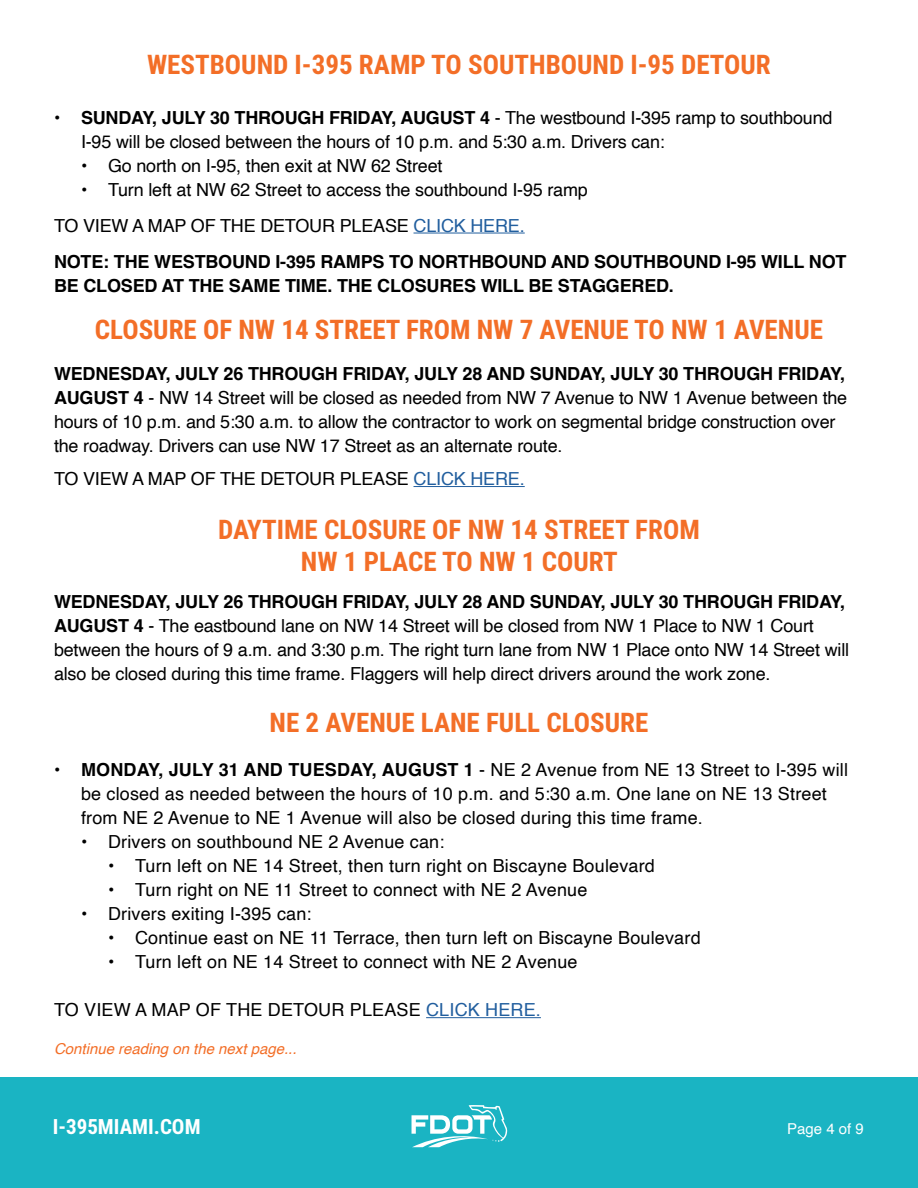
<style>
.page{position:relative;width:918px;height:1188px;background:#fff}
.page>*{position:absolute;margin:0;border:0;box-sizing:border-box;transform-origin:0 0}
.t1{font:700 27px/32.4px "Roboto Condensed";color:#f36e27;text-align:center}
.t2{font:700 21px "Roboto Condensed";color:#fff}
.t3{font:18px/24px "Helvetica";letter-spacing:-.01em;color:#000}
.t4{font:18px/24px "Helvetica";letter-spacing:.01em;color:#000}
.t5{font:700 18px "Helvetica";letter-spacing:-.01em;color:#000}
.t6{font:italic 15px "Helvetica";color:#f36e27}
.t7{font:15px "Helvetica";color:#fff}
.s1{font-weight:700}
.s2{color:#215e9e}
</style>
<div class="page">
<div style="left:0;top:1077px;width:918px;height:111px;background:#1ab4c3"></div>
<svg style="left:412px;top:1105px;width:95px;height:42px"></svg>
<hr style="left:414px;top:486px;width:111px;height:1px;background:#215e9e">
<hr style="left:414px;top:233px;width:111px;height:1px;background:#215e9e">
<hr style="left:426px;top:1017px;width:115px;height:1px;background:#215e9e">
<h1 class="t1" style="left:147px;top:47px;width:625px">WESTBOUND I-395 RAMP TO SOUTHBOUND I-95 DETOUR</h1>
<p class="t3" style="left:81px;top:106px;width:753px;text-indent:-27px"><span class="s1">• SUNDAY, JULY 30 THROUGH FRIDAY, AUGUST 4</span> - The westbound I-395 ramp to southbound<br>I-95 will be closed between the hours of 10 p.m. and 5:30 a.m. Drivers can:</p>
<p class="t3" style="left:81px;top:154px;width:363px">• Go north on I-95, then exit at NW 62 Street</p>
<p class="t3" style="left:54px;top:172px;width:794px;line-height:36px;text-indent:27px">• Turn left at NW 62 Street to access the southbound I-95 ramp<br>TO VIEW A MAP OF THE DETOUR PLEASE <span class="s2">CLICK HERE.<br></span><span class="s1">NOTE: THE WESTBOUND I-395 RAMPS TO NORTHBOUND AND SOUTHBOUND I-95 WILL NOT</span></p>
<p class="t5" style="left:54px;top:274px;width:621px">BE CLOSED AT THE SAME TIME. THE CLOSURES WILL BE STAGGERED.</p>
<h1 class="t1" style="left:95px;top:313px;width:730px">CLOSURE OF NW 14 STREET FROM NW 7 AVENUE TO NW 1 AVENUE</h1>
<p class="t3" style="left:54px;top:362px;width:795px"><span class="s1">WEDNESDAY, JULY 26 THROUGH FRIDAY, JULY 28 AND SUNDAY, JULY 30 THROUGH FRIDAY, AUGUST 4</span> - NW 14 Street will be closed as needed from NW 7 Avenue to NW 1 Avenue between the hours of 10 p.m. and 5:30 a.m. to allow the contractor to work on segmental bridge construction over the roadway. Drivers can use NW 17 Street as an alternate route.</p>
<p class="t3" style="left:54px;top:467px;width:472px">TO VIEW A MAP OF THE DETOUR PLEASE <span class="s2">CLICK HERE.</span></p>
<h1 class="t1" style="left:218px;top:512px;width:483px">DAYTIME CLOSURE OF NW 14 STREET FROM<br>NW 1 PLACE TO NW 1 COURT</h1>
<p class="t3" style="left:54px;top:590px;width:797px"><span class="s1">WEDNESDAY, JULY 26 THROUGH FRIDAY, JULY 28 AND SUNDAY, JULY 30 THROUGH FRIDAY, AUGUST 4</span> - The eastbound lane on NW 14 Street will be closed from NW 1 Place to NW 1 Court between the hours of 9 a.m. and 3:30 p.m. The right turn lane from NW 1 Place onto NW 14 Street will also be closed during this time frame. Flaggers will help direct drivers around the work zone.</p>
<h1 class="t1" style="left:270px;top:705px;width:380px">NE 2 AVENUE LANE FULL CLOSURE</h1>
<p class="t4" style="left:81px;top:759px;width:769px;text-indent:-27px"><span class="s1">• MONDAY, JULY 31 AND TUESDAY, AUGUST 1</span> - NE 2 Avenue from NE 13 Street to I-395 will be closed as needed between the hours of 10 p.m. and 5:30 a.m. One lane on NE 13 Street from NE 2 Avenue to NE 1 Avenue will also be closed during this time frame.</p>
<p class="t4" style="left:81px;top:831px;width:365px">• Drivers on southbound NE 2 Avenue can:</p>
<p class="t4" style="left:108px;top:855px;width:548px">• Turn left on NE 14 Street, then turn right on Biscayne Boulevard</p>
<p class="t4" style="left:108px;top:879px;width:481px">• Turn right on NE 11 Street to connect with NE 2 Avenue</p>
<p class="t4" style="left:81px;top:903px;width:232px">• Drivers exiting I-395 can:</p>
<p class="t4" style="left:108px;top:926px;width:594px">• Continue east on NE 11 Terrace, then turn left on Biscayne Boulevard</p>
<p class="t4" style="left:108px;top:950px;width:471px">• Turn left on NE 14 Street to connect with NE 2 Avenue</p>
<p class="t4" style="left:54px;top:998px;width:488px">TO VIEW A MAP OF THE DETOUR PLEASE <span class="s2">CLICK HERE.</span></p>
<p class="t6" style="left:54px;top:1037px;width:244px">Continue reading on the next page...</p>
<p class="t2" style="left:53px;top:1112px;width:149px">I-395MIAMI.COM</p>
<p class="t7" style="left:787px;top:1117px;width:78px">Page 4 of 9</p>
</div>
